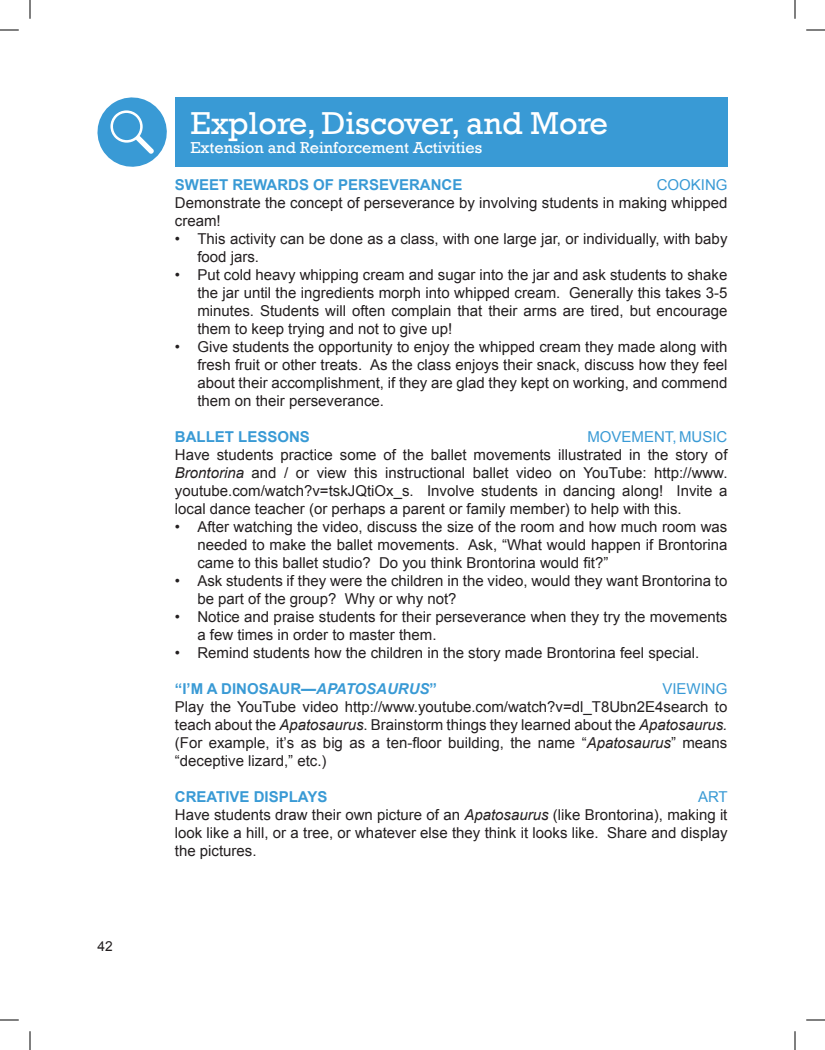
<style>
.page{position:relative;width:825px;height:1050px;background:#fff}
.page>*{position:absolute;margin:0;border:0;box-sizing:border-box;transform-origin:0 0}
.t1{font:32.5px "Rockwell";color:#fff}
.t2{font:16.25px "Rockwell";color:#fff}
.t3{font:15px/18px "Arial";color:#231f20}
.t4{font:700 15px "Arial";color:#399ad5}
.t5{font:15px "Arial";color:#399ad5}
.t6{font:13.75px "Arial";color:#231f20}
.s1{font-style:italic}
.s2{color:#399ad5}
</style>
<div class="page">
<div style="left:175px;top:97px;width:553px;height:70px;background:#399ad5"></div>
<svg style="left:97px;top:97px;width:70px;height:70px"></svg>
<svg style="left:0;top:29px;width:19px;height:2px"></svg>
<svg style="left:806px;top:29px;width:19px;height:2px"></svg>
<svg style="left:0;top:1019px;width:19px;height:2px"></svg>
<svg style="left:806px;top:1019px;width:19px;height:2px"></svg>
<svg style="left:29px;top:0;width:2px;height:19px"></svg>
<svg style="left:29px;top:1031px;width:2px;height:19px"></svg>
<svg style="left:794px;top:0;width:2px;height:19px"></svg>
<svg style="left:794px;top:1031px;width:2px;height:19px"></svg>
<p class="t6" style="left:98px;top:937px;width:17px">42</p>
<h1 class="t1" style="left:190px;top:104px;width:419px">Explore, Discover, and More</h1>
<p class="t2" style="left:190px;top:138px;width:293px">Extension and Reinforcement Activities</p>
<p class="t4" style="left:175px;top:175px;width:289px">SWEET REWARDS OF PERSEVERANCE</p>
<p class="t5" style="left:657px;top:175px;width:22px">Cooking</p>
<p class="t3" style="left:175px;top:194px;width:554px">Demonstrate the concept of perseverance by involving students in making whipped cream!</p>
<p class="t3" style="left:197px;top:230px;width:532px;text-indent:-22px">• This activity can be done as a class, with one large jar, or individually, with baby food jars.</p>
<p class="t3" style="left:197px;top:266px;width:532px;text-align:justify;text-indent:-22px">• Put cold heavy whipping cream and sugar into the jar and ask students to shake the jar until the ingredients morph into whipped cream. Generally this takes 3-5 minutes. Students will often complain that their arms are tired, but encourage them to keep trying and not to give up!</p>
<p class="t3" style="left:197px;top:338px;width:532px;text-align:justify;text-indent:-22px">• Give students the opportunity to enjoy the whipped cream they made along with fresh fruit or other treats. As the class enjoys their snack, discuss how they feel about their accomplishment, if they are glad they kept on working, and commend them on their perseverance.</p>
<p class="t4" style="left:175px;top:427px;width:135px">BALLET LESSONS</p>
<p class="t5" style="left:587px;top:427px;width:142px">Movement, Music</p>
<p class="t3" style="left:175px;top:446px;width:554px;text-align:justify">Have students practice some of the ballet movements illustrated in the story of <span class="s1">Brontorina</span> and / or view this instructional ballet video on YouTube: http://www. youtube.com/watch?v=tskJQtiOx_s. I nvolve students in dancing along! I nvite a local dance teacher (or perhaps a parent or family member) to help with this.</p>
<p class="t3" style="left:197px;top:518px;width:532px;text-align:justify;text-indent:-22px">• After watching the video, discuss the size of the room and how much room was needed to make the ballet movements. Ask, “What would happen if Brontorina came to this ballet studio? Do you think Brontorina would fit?”</p>
<p class="t3" style="left:197px;top:572px;width:532px;text-indent:-22px">• Ask students if they were the children in the video, would they want Brontorina to be part of the group? Why or why not?</p>
<p class="t3" style="left:197px;top:608px;width:532px;text-indent:-22px">• Notice and praise students for their perseverance when they try the movements a few times in order to master them.</p>
<p class="t3" style="left:175px;top:644px;width:526px">• Remind students how the children in the story made Brontorina feel special.</p>
<p class="t4" style="left:175px;top:679px;width:264px">“I’M A DINOSAUR—<span class="s1">APATOSA URUS</span>”</p>
<p class="t5" style="left:662px;top:679px;width:63px">Viewing</p>
<p class="t3" style="left:175px;top:698px;width:554px;text-align:justify">Play the YouTube video http://www.youtube.com/watch?v=dl_T8Ubn2E4search to teach about the <span class="s1">Apatosaurus</span>. Brainstorm things they learned about the <span class="s1">Apatosaurus. </span>(For example, it’s as big as a ten-floor building, the name “<span class="s1">Apatosaurus</span>” means “deceptive lizard,” etc.)</p>
<p class="t4" style="left:175px;top:787px;width:152px">CREATIVE DISP LAYS</p>
<p class="t3" style="left:175px;top:788px;width:554px;text-indent:523px"><span class="s2">Art </span>Have students draw their own picture of an <span class="s1">Apatosaurus</span> (like Brontorina), making it look like a hill, or a tree, or whatever else they think it looks like. Share and display the pictures.</p>
</div>
